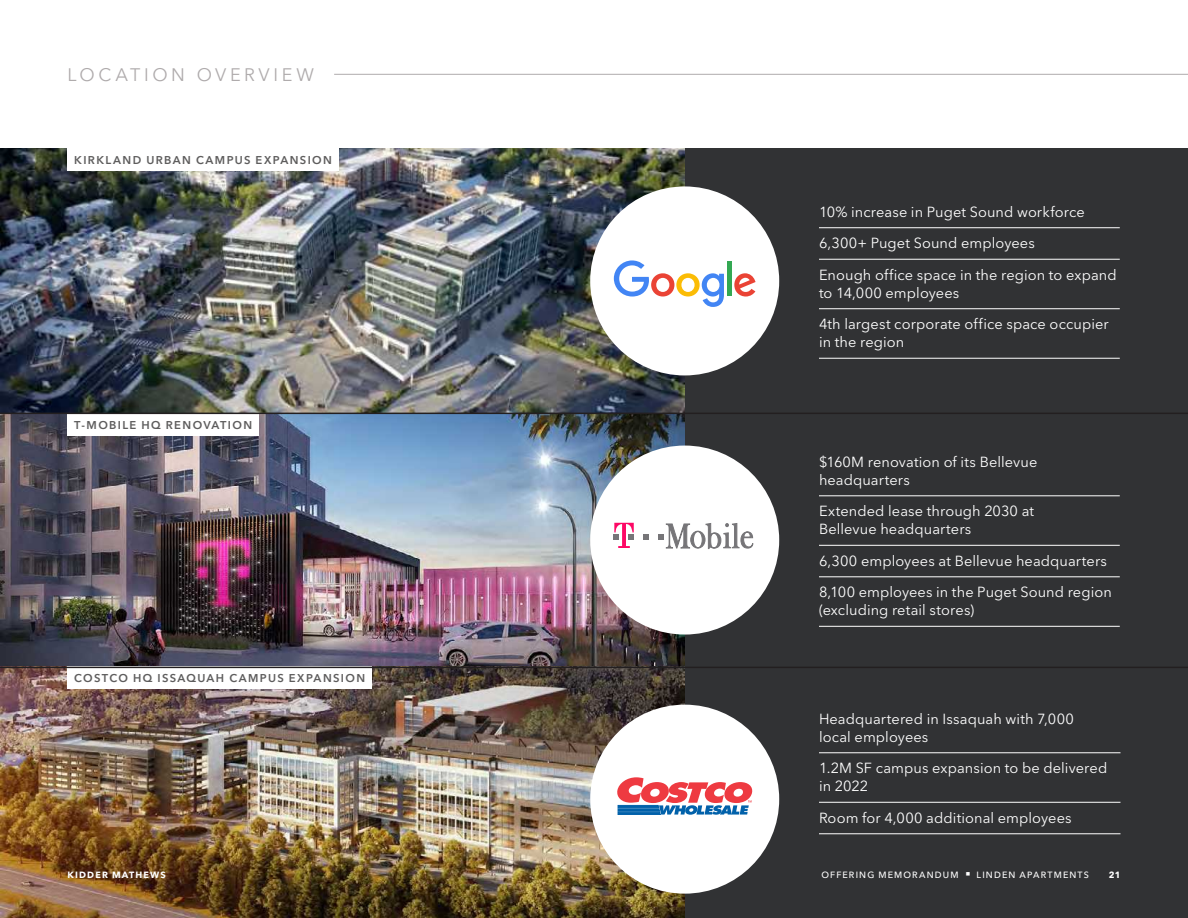
<style>
.page{position:relative;width:1188px;height:918px;background:#fff}
.page>*{position:absolute;margin:0;border:0;box-sizing:border-box;transform-origin:0 0}
.Section_Identifier_-_Sterling_2023{font:18px "Avenir Next LT Pro";letter-spacing:.2em;color:#afabac}
.Factoids_-_White_2023{font:14.55px/18px "Avenir Next LT Pro";letter-spacing:.005em;color:#fff}
.Picture_Label_-_Ash_2023{font:600 11.25px "Avenir Next LT Pro";letter-spacing:.12em;color:#5e5d5d}
.t1{font:500 9px "Avenir Next LT Pro";letter-spacing:.13em;color:#fff}
.t2{font:700 9px "Avenir Next LT Pro";letter-spacing:.13em;color:#fff}
</style>
<div class="page">
<div style="left:0;top:149px;width:1188px;height:769px;background:#313234"></div>
<img style="left:0;top:149px;width:685px;height:769px">
<div style="left:590px;top:186px;width:189px;height:189px;background:#fff;border-radius:50%"></div>
<svg style="left:614px;top:260px;width:110px;height:47px"></svg>
<svg style="left:734px;top:273px;width:22px;height:24px"></svg>
<div style="left:727px;top:262px;width:5px;height:34px;background:#34a853"></div>
<div style="left:590px;top:446px;width:189px;height:189px;background:#fff;border-radius:50%"></div>
<svg style="left:644px;top:534px;width:5px;height:5px"></svg>
<svg style="left:659px;top:523px;width:95px;height:26px"></svg>
<svg style="left:614px;top:523px;width:20px;height:25px"></svg>
<div style="left:590px;top:705px;width:189px;height:189px;background:#fff;border-radius:50%"></div>
<svg style="left:617px;top:777px;width:135px;height:38px"></svg>
<hr style="left:819px;top:753px;width:301px;height:1px;background:#fff">
<hr style="left:819px;top:802px;width:301px;height:1px;background:#fff">
<hr style="left:819px;top:834px;width:301px;height:1px;background:#fff">
<hr style="left:819px;top:496px;width:301px;height:1px;background:#fff">
<hr style="left:819px;top:545px;width:301px;height:1px;background:#fff">
<hr style="left:819px;top:577px;width:301px;height:1px;background:#fff">
<hr style="left:819px;top:626px;width:301px;height:1px;background:#fff">
<hr style="left:819px;top:227px;width:301px;height:1px;background:#fff">
<hr style="left:819px;top:259px;width:301px;height:1px;background:#fff">
<hr style="left:819px;top:308px;width:301px;height:1px;background:#fff">
<hr style="left:819px;top:358px;width:301px;height:1px;background:#fff">
<div style="left:68px;top:413px;width:191px;height:22px;background:#fff"></div>
<div style="left:68px;top:149px;width:271px;height:22px;background:#fff"></div>
<div style="left:68px;top:667px;width:304px;height:22px;background:#fff"></div>
<hr style="left:0;top:667px;width:1188px;height:1px;background:#231f20">
<hr style="left:0;top:413px;width:1188px;height:1px;background:#231f20">
<hr style="left:334px;top:74px;width:854px;height:1px;background:#afabac">
<p class="Section_Identifier_-_Sterling_2023" style="left:68px;top:64px;width:248px">LOCATION OVERVIEW</p>
<p class="Picture_Label_-_Ash_2023" style="left:74px;top:153px;width:259px">KIRKLAND URBAN CAMPUS EXPANSION</p>
<p class="Picture_Label_-_Ash_2023" style="left:74px;top:418px;width:179px">T-MOBILE HQ RENOVATION</p>
<p class="Picture_Label_-_Ash_2023" style="left:74px;top:671px;width:292px">COSTCO HQ ISSAQUAH CAMPUS EXPANSION</p>
<p class="Factoids_-_White_2023" style="left:819px;top:203px;width:267px">10% increase in Puget Sound workforce</p>
<p class="Factoids_-_White_2023" style="left:819px;top:234px;width:217px">6,300+ Puget Sound employees</p>
<p class="Factoids_-_White_2023" style="left:819px;top:266px;width:299px">Enough office space in the region to expand to 14,000 employees</p>
<p class="Factoids_-_White_2023" style="left:819px;top:315px;width:291px">4th largest corporate office space occupier in the region</p>
<p class="Factoids_-_White_2023" style="left:819px;top:453px;width:220px">$160M renovation of its Bellevue headquarters</p>
<p class="Factoids_-_White_2023" style="left:819px;top:502px;width:217px">Extended lease through 2030 at<br>Bellevue headquarters</p>
<p class="Factoids_-_White_2023" style="left:819px;top:552px;width:290px">6,300 employees at Bellevue headquarters</p>
<p class="Factoids_-_White_2023" style="left:819px;top:583px;width:294px">8,100 employees in the Puget Sound region (excluding retail stores)</p>
<p class="Factoids_-_White_2023" style="left:819px;top:710px;width:257px">Headquartered in Issaquah with 7,000 local employees</p>
<p class="Factoids_-_White_2023" style="left:819px;top:759px;width:290px">1.2M SF campus expansion to be delivered in 2022</p>
<p class="Factoids_-_White_2023" style="left:819px;top:809px;width:254px">Room for 4,000 additional employees</p>
<p class="t2" style="left:68px;top:869px;width:100px">KIDDER MATHEWS</p>
<p class="t1" style="left:821px;top:869px;width:269px">OFFERING MEMORANDUM ■ LINDEN APARTMENTS</p>
<p class="t2" style="left:1109px;top:869px;width:13px">21</p>
</div>
